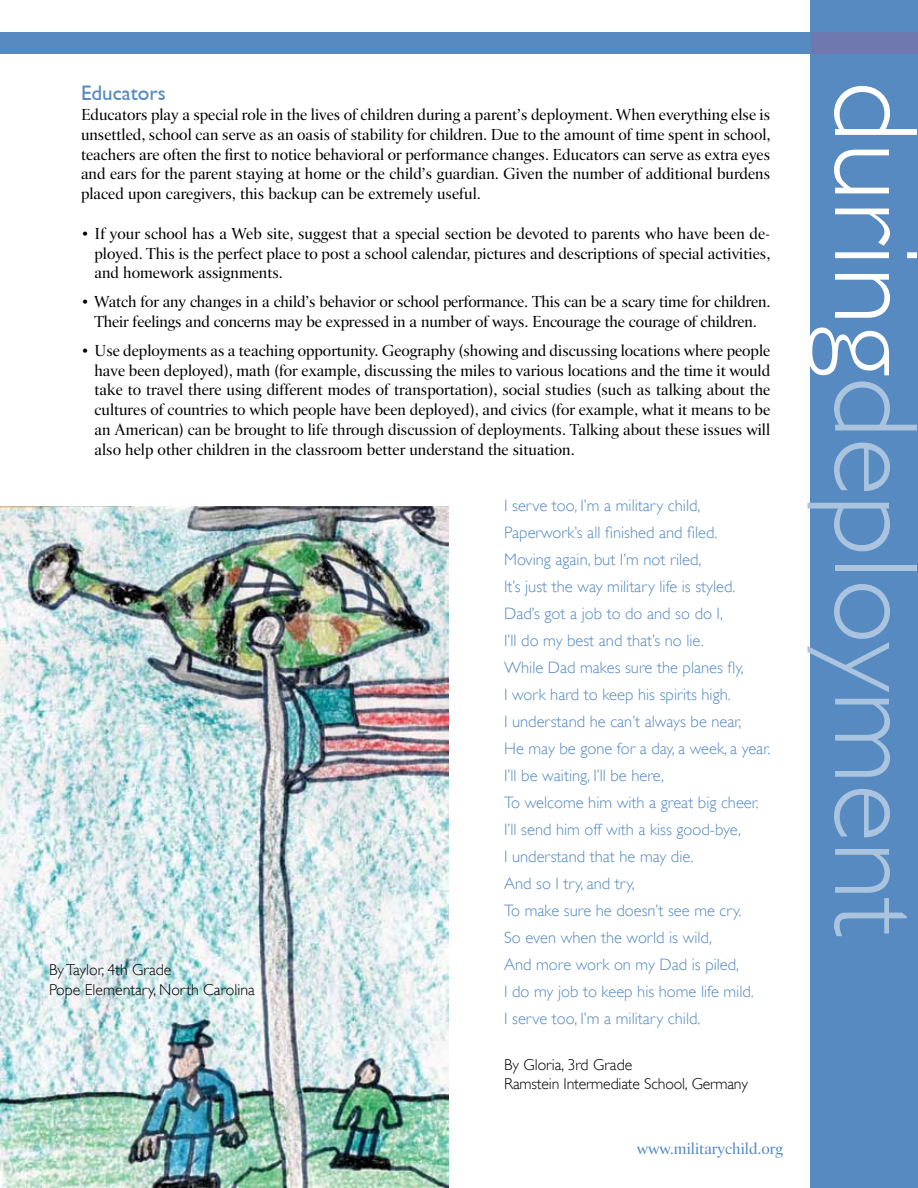
<style>
.page{position:relative;width:918px;height:1188px;background:#fff}
.page>*{position:absolute;margin:0;border:0;box-sizing:border-box;transform-origin:0 0}
.t1{font:300 120px "Gill Sans";color:#aac4e0}
.t2{font:21px "Gentle Sans";color:#568ac0}
.t3{font:16.5px/19.8px "Promemoria";letter-spacing:-.01em;color:#000;text-align:justify}
.t4{font:300 16.5px/27px "Gill Sans";color:#568ac0}
.t5{font:16.5px "Promemoria";color:#568ac0}
.t6{font:300 15.75px/18.9px "Gill Sans";color:#000}
.s1{color:#fff}
</style>
<div class="page">
<div style="left:0;top:32px;width:918px;height:21px;background:#568ac0"></div>
<div style="left:810px;top:0;width:108px;height:1188px;background:#568ac0"></div>
<div style="left:812px;top:32px;width:106px;height:22px;background:#7079af"></div>
<img style="left:0;top:506px;width:448px;height:682px">
<p class="t2" style="left:81px;top:81px;width:86px">Educators</p>
<p class="t3" style="left:81px;top:104px;width:691px">Educators play a special role in the lives of children during a parent’s deployment. When everything else is unsettled, school can serve as an oasis of stability for children. Due to the amount of time spent in school, teachers are often the first to notice behavioral or performance changes. Educators can serve as extra eyes and ears for the parent staying at home or the child’s guardian. Given the number of additional burdens placed upon caregivers, this backup can be extremely useful.</p>
<p class="t3" style="left:94px;top:223px;width:677px;text-indent:-13px">• If your school has a Web site, suggest that a special section be devoted to parents who have been de&shy;ployed. This is the perfect place to post a school calendar, pictures and descriptions of special activities, and homework assignments.</p>
<p class="t3" style="left:81px;top:292px;width:691px;text-align:center">• Watch for any changes in a child’s behavior or school performance. This can be a scary time for children.<br>Their feelings and concerns may be expressed in a number of ways. Encourage the courage of children.</p>
<p class="t3" style="left:94px;top:340px;width:677px;text-indent:-13px">• Use deployments as a teaching opportunity. Geography (showing and discussing locations where people have been deployed), math (for example, discussing the miles to various locations and the time it would take to travel there using different modes of transportation), social studies (such as talking about the cultures of countries to which people have been deployed), and civics (for example, what it means to be an American) can be brought to life through discussion of deployments. Talking about these issues will also help other children in the classroom better understand the situation.</p>
<p class="t6" style="left:49px;top:960px;width:207px;line-height:19.8px">By Taylor, 4th Grade<br>Pope Elementary, North Carolina</p>
<p class="t4" style="left:504px;top:492px;width:268px">I serve too, I’m a military child, Paperwork’s all finished and filed.<br>Moving again, but I’m not riled,<br>It’s just the way military life is styled.<br>Dad’s got a job to do and so do I,<br>I’ll do my best and that’s no lie.<br>While Dad makes sure the planes fly,<br>I work hard to keep his spirits high.<br>I understand he can’t always be near,<br>He may be gone for a day, a week, a year.<br>I’ll be waiting, I’ll be here,<br>To welcome him with a great big cheer.<br>I’ll send him off with a kiss good-bye,<br>I understand that he may die.<br>And so I try, and try,<br>To make sure he doesn’t see me cry.<br>So even when the world is wild,<br>And more work on my Dad is piled,<br>I do my job to keep his home life mild.<br>I serve too, I’m a military child.</p>
<p class="t6" style="left:504px;top:1056px;width:245px">By Gloria, 3rd Grade<br>Ramstein Intermediate School, Germany</p>
<p class="t5" style="left:637px;top:1139px;width:148px">www.militarychild.org</p>
<h1 class="t1" style="left:944px;top:81px;width:859px;rotate:90deg"><span class="s1">during</span>deployment</h1>
</div>
